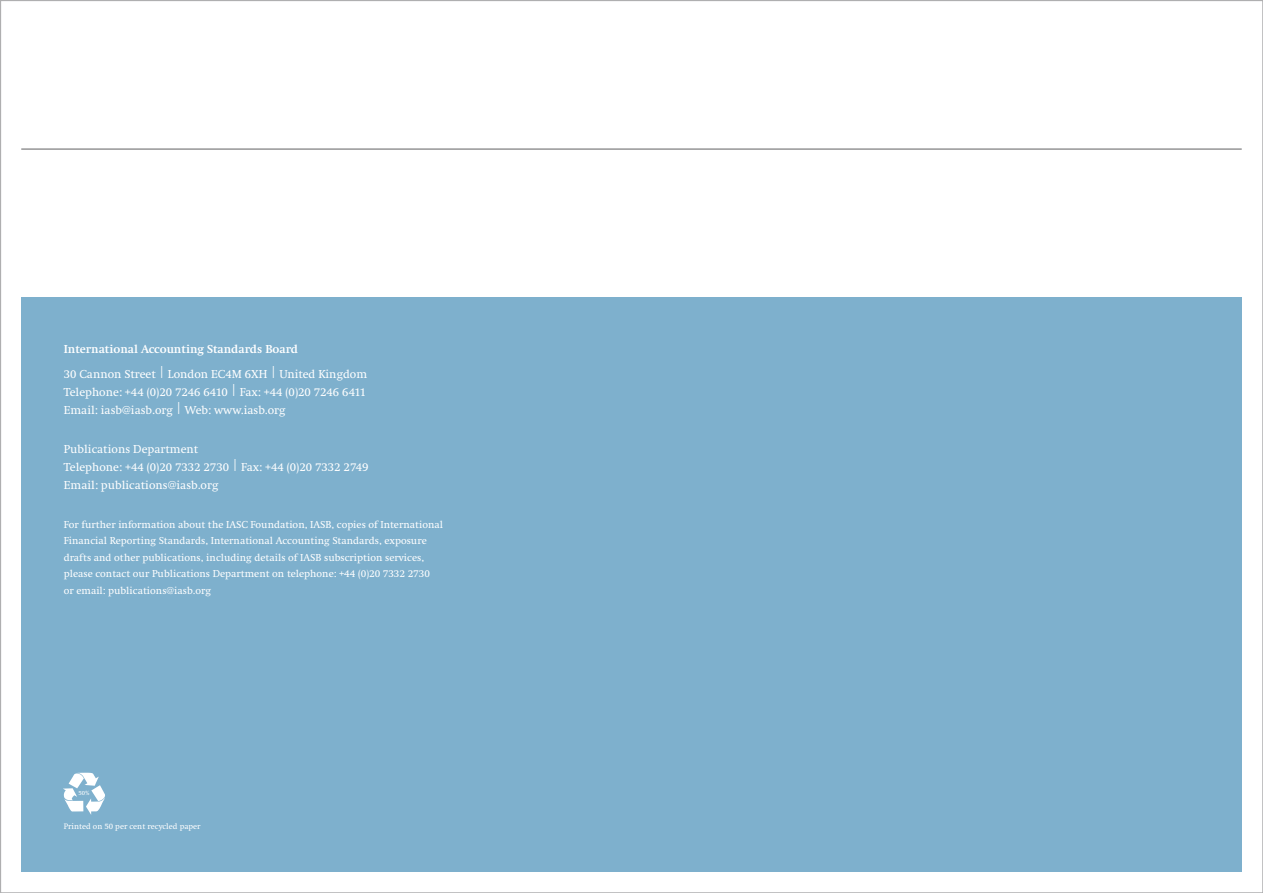
<style>
.page{position:relative;width:1263px;height:893px;background:#fff}
.page>*{position:absolute;margin:0;border:0;box-sizing:border-box;transform-origin:0 0}
.t1{font:12px/18px "Swift EF";color:#fff;text-align:justify}
.t2{font:700 12px "Swift EF";color:#fff}
.t3{font:10.5px/16.5px "Swift EF";color:#fff}
.t4{font:8.25px "Swift EF";color:#fff}
.t5{font:6.3px "Swift EF";color:#fff}
</style>
<div class="page">
<div style="left:21px;top:298px;width:1221px;height:574px;background:#7eb0cd"></div>
<img style="left:63px;top:773px;width:42px;height:28px">
<hr style="left:21px;top:149px;width:1221px;height:1px;background:#5f6062">
<p class="t2" style="left:64px;top:342px;width:236px">International Accounting Standards Board</p>
<p class="t1" style="left:64px;top:365px;width:305px">30 Cannon Street | London EC4M 6XH | United Kingdom Telephone: +44 (0)20 7246 6410 | Fax: +44 (0)20 7246 6411<br>Email: iasb@iasb.org | Web: www.iasb.org</p>
<p class="t1" style="left:64px;top:440px;width:306px;text-align:left">Publications Department<br>Telephone: +44 (0)20 7332 2730 | Fax: +44 (0)20 7332 2749<br>Email: publications@iasb.org</p>
<p class="t3" style="left:64px;top:516px;width:381px">For further information about the IASC Foundation, IASB, copies of International Financial Reporting Standards, International Accounting Standards, exposure drafts and other publications, including details of IASB subscription services, please contact our Publications Department on telephone: +44 (0)20 7332 2730<br>or email: publications@iasb.org</p>
<p class="t5" style="left:79px;top:790px;width:13px">50%</p>
<p class="t4" style="left:64px;top:822px;width:138px">Printed on 50 per cent recycled paper</p>
</div>
